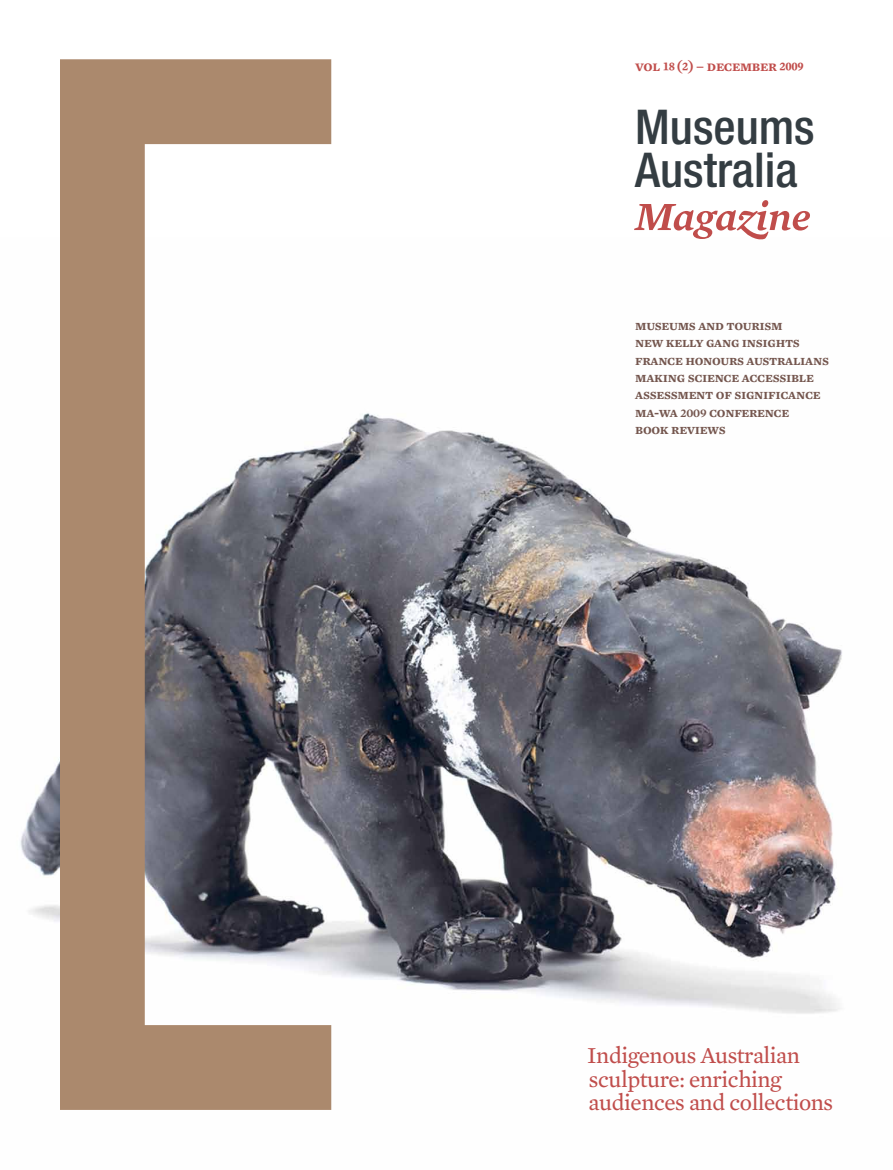
<style>
.page{position:relative;width:893px;height:1170px;background:#fff}
.page>*{position:absolute;margin:0;border:0;box-sizing:border-box;transform-origin:0 0}
.t1{font:500 condensed 48px/43.2px "Helvetica Neue";color:#343d42}
.t2{font:23.25px/23.2px "Mercury Text G2";letter-spacing:-.02em;color:#c04d4b}
.t3{font:600 15px "Mercury Text G2";letter-spacing:-.02em;color:#c04d4b}
.t4{font:600 14.25px/17.2px "Mercury Text G2";letter-spacing:-.02em;color:#74564e}
.s1{font-size:16.2px}
.s2{font-size:12px}
</style>
<div class="page">
<img style="left:20px;top:239px;width:822px;height:871px">
<svg style="left:60px;top:59px;width:271px;height:1050px"></svg>
<svg style="left:634px;top:200px;width:176px;height:39px"></svg>
<p class="t3" style="left:635px;top:54px;width:170px">vol <span class="s1">18</span> (<span class="s1">2</span>) – december <span class="s1">2009</span></p>
<h1 class="t1" style="left:635px;top:105px;width:181px">Museums<br>Australia</h1>
<p class="t4" style="left:635px;top:316px;width:195px">museums and tourism<br>new kelly gang insights france honours australians making science accessible assessment of significance ma-wa <span class="s2">2009</span> conference<br>book reviews</p>
<h2 class="t2" style="left:587px;top:1042px;width:247px">Indigenous Australian sculpture: enriching audiences and collections</h2>
</div>
